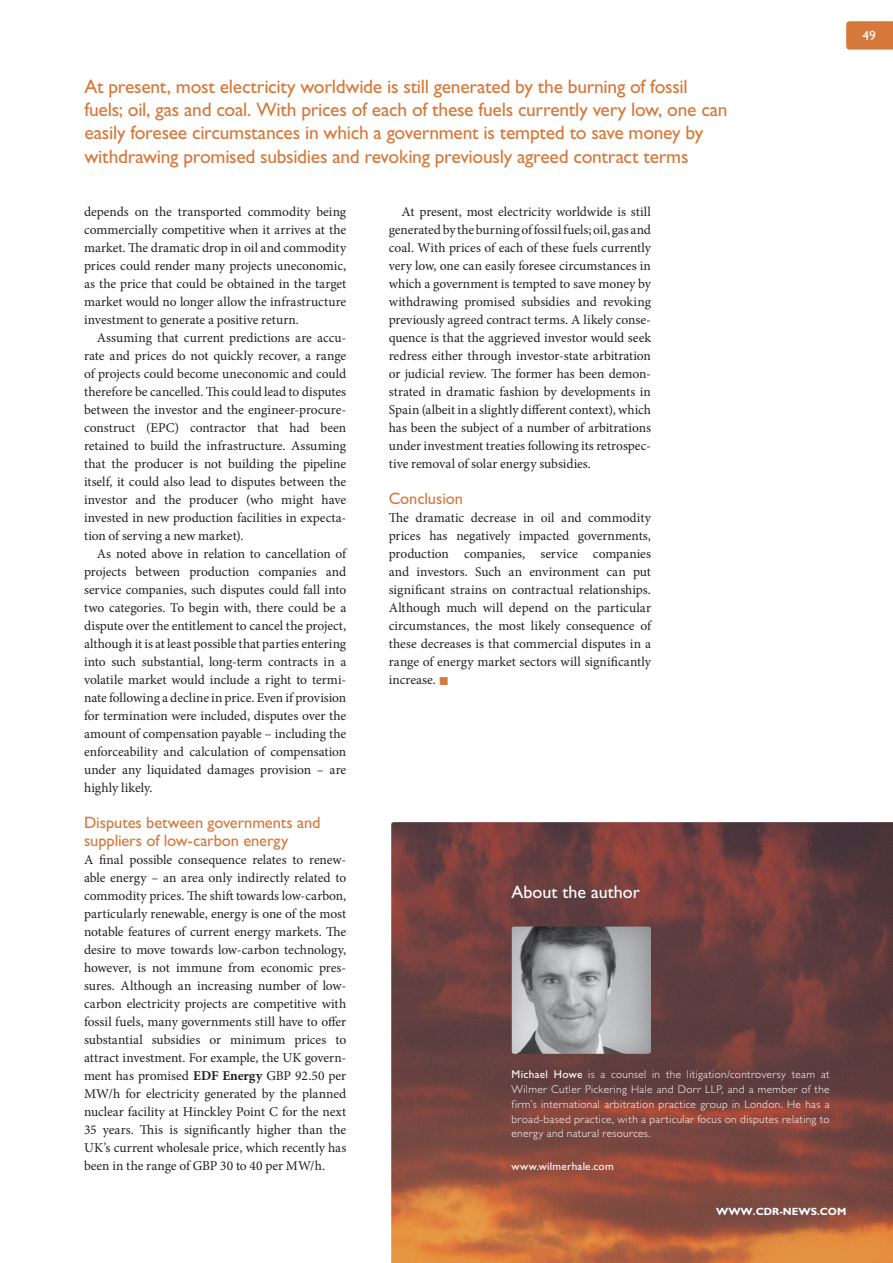
<style>
.page{position:relative;width:893px;height:1263px;background:#fff}
.page>*{position:absolute;margin:0;border:0;box-sizing:border-box;transform-origin:0 0}
.t1{font:19.5px/23.4px "Gill Sans C";letter-spacing:-.015em;color:#d67839}
.Minion_body_3mm_inde{font:18px "Gill Sans C";color:#fff}
.t2{font:16.5px/18px "Gill Sans C";letter-spacing:-.005em;color:#d67839}
.t3{font:13.5px/18px "Minion Pro";color:#231f20;text-align:justify}
.Minion_body_3mm_inde-2{font:13.5px "Gill Sans C";color:#fff}
.Minion_body_3mm_inde-3{font:11.25px/14.7px "Gill Sans Light C";letter-spacing:.03em;color:#fff;text-align:justify}
.Minion_body_3mm_inde-4{font:11.25px "Gill Sans C";letter-spacing:.02em;color:#fff}
.t4{font:700 10.5px "Gill Sans C";color:#fff}
.s1{font-weight:700}
.s2{color:#d67839}
.s3{font-family:"Gill Sans C"}
</style>
<div class="page">
<img style="left:391px;top:822px;width:502px;height:441px">
<svg style="left:846px;top:21px;width:47px;height:29px"></svg>
<div style="left:497px;top:915px;width:167px;height:140px;background:#231f20;opacity:.24"></div>
<p class="t1" style="left:84px;top:74px;width:645px">At present, most electricity worldwide is still generated by the burning of fossil fuels; oil, gas and coal. With prices of each of these fuels currently very low, one can easily foresee circumstances in which a government is tempted to save money by withdrawing promised subsidies and revoking previously agreed contract terms</p>
<p class="t3" style="left:84px;top:203px;width:264px">depends on the transported commodity being commercially competitive when it arrives at the market. The dramatic drop in oil and commodity prices could render many projects uneconomic, as the price that could be obtained in the target market would no longer allow the infrastructure investment to generate a positive return.</p>
<p class="t3" style="left:84px;top:329px;width:264px;text-indent:13px">Assuming that current predictions are accu&shy;rate and prices do not quickly recover, a range of projects could become uneconomic and could therefore be cancelled. This could lead to disputes between the investor and the engineer-procure&shy;construct (EPC) contractor that had been retained to build the infrastructure. Assuming that the producer is not building the pipeline itself, it could also lead to disputes between the investor and the producer (who might have invested in new production facilities in expecta&shy;tion of serving a new market).</p>
<p class="t3" style="left:84px;top:545px;width:264px;text-indent:13px">As noted above in relation to cancellation of projects between production companies and service companies, such disputes could fall into two categories. To begin with, there could be a dispute over the entitlement to cancel the project, although it is at least possible that parties entering into such substantial, long-term contracts in a volatile market would include a right to termi&shy;nate following a decline in price. Even if provision for termination were included, disputes over the amount of compensation payable – including the enforceability and calculation of compensation under any liquidated damages provision – are highly likely.</p>
<p class="t2" style="left:84px;top:813px;width:238px">Disputes between governments and suppliers of low-carbon energy</p>
<p class="t3" style="left:84px;top:851px;width:264px">A final possible consequence relates to renew&shy;able energy – an area only indirectly related to commodity prices. The shift towards low-carbon, particularly renewable, energy is one of the most notable features of current energy markets. The desire to move towards low-carbon technology, however, is not immune from economic pres&shy;sures. Although an increasing number of low&shy;carbon electricity projects are competitive with fossil fuels, many governments still have to offer substantial subsidies or minimum prices to attract investment. For example, the UK govern&shy;ment has promised <span class="s1">EDF Energy</span> GBP 92.50 per MW/h for electricity generated by the planned nuclear facility at Hinckley Point C for the next 35 years. This is significantly higher than the UK’s current wholesale price, which recently has been in the range of GBP 30 to 40 per MW/h.</p>
<p class="t3" style="left:389px;top:203px;width:264px;text-indent:13px">At present, most electricity worldwide is still generated by the burning of fossil fuels; oil, gas and coal. With prices of each of these fuels currently very low, one can easily foresee circumstances in which a government is tempted to save money by withdrawing promised subsidies and revoking previously agreed contract terms. A likely conse&shy;quence is that the aggrieved investor would seek redress either through investor-state arbitration or judicial review. The former has been demon&shy;strated in dramatic fashion by developments in Spain (albeit in a slightly different context), which has been the subject of a number of arbitrations under investment treaties following its retrospec&shy;tive removal of solar energy subsidies.</p>
<p class="t2" style="left:389px;top:489px;width:76px">Conclusion</p>
<p class="t3" style="left:389px;top:509px;width:264px">The dramatic decrease in oil and commodity prices has negatively impacted governments, production companies, service companies and investors. Such an environment can put significant strains on contractual relationships.<br>Although much will depend on the particular circumstances, the most likely consequence of these decreases is that commercial disputes in a range of energy market sectors will significantly increase. <span class="s2">■</span></p>
<p class="Minion_body_3mm_inde" style="left:511px;top:882px;width:130px">About the author</p>
<p class="Minion_body_3mm_inde-3" style="left:511px;top:1067px;width:320px"><span class="s3">Michael Howe</span> is a counsel in the litigation/controversy team at Wilmer Cutler Pickering Hale and Dorr LLP, and a member of the firm’s international arbitration practice group in London. He has a broad-based practice, with a particular focus on disputes relating to energy and natural resources.</p>
<p class="Minion_body_3mm_inde-4" style="left:511px;top:1160px;width:104px">www.wilmerhale.com</p>
<p class="t4" style="left:716px;top:1206px;width:132px">WWW.CDR-NEWS.COM</p>
<p class="Minion_body_3mm_inde-2" style="left:862px;top:28px;width:15px">49</p>
</div>
